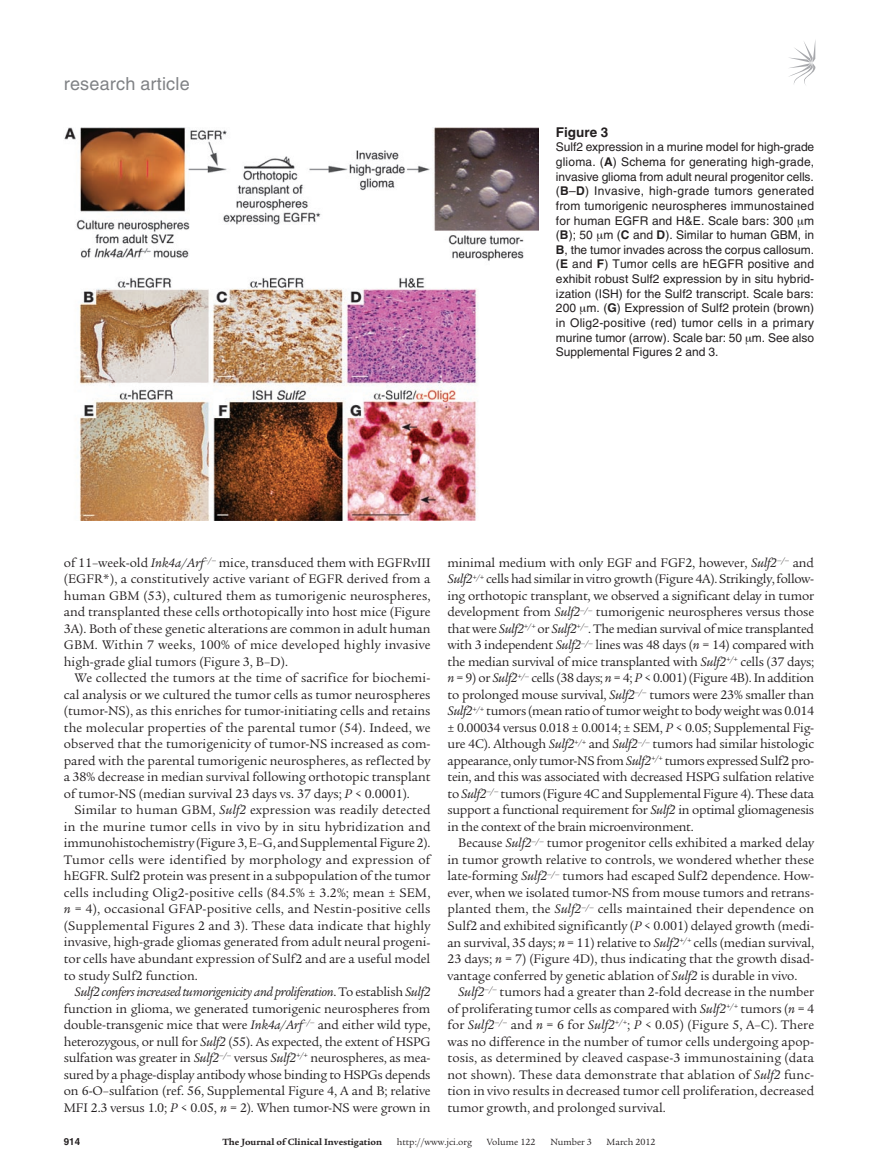
<style>
.page{position:relative;width:878px;height:1175px;background:#fff}
.page>*{position:absolute;margin:0;border:0;box-sizing:border-box;transform-origin:0 0}
.t1{font:18px "Helvetica LT Std";letter-spacing:.01em;color:#808285}
.t2{font:13.5px/16.5px "Legacy Serif Std";color:#231f20;text-align:justify}
.t3{font:700 13.5px "Helvetica LT Std";color:#231f20}
.t4{font:12px/14.7px "Helvetica LT Std";color:#231f20;text-align:justify}
.t5{font:9.75px "Legacy Serif Std";color:#231f20}
.t6{font:700 9.75px "Legacy Serif Std";color:#231f20}
.t7{font:700 9.75px "Helvetica LT Std";color:#231f20}
.s1{font-weight:700}
.s2{font-style:italic}
</style>
<div class="page">
<svg style="left:789px;top:42px;width:26px;height:43px"></svg>
<img style="left:64px;top:127px;width:475px;height:393px">
<h1 class="t1" style="left:64px;top:73px;width:127px">research article</h1>
<p class="t3" style="left:556px;top:124px;width:54px">Figure 3</p>
<p class="t4" style="left:556px;top:140px;width:260px">Sulf2 expression in a murine model for high-grade glioma. (<span class="s1">A</span>) Schema for generating high-grade, invasive glioma from adult neural progenitor cells. (<span class="s1">B</span>–<span class="s1">D</span>) Invasive, high-grade tumors generated from tumorigenic neurospheres immunostained for human EGFR and H&amp;E. Scale bars: 300 m (<span class="s1">B</span>); 50 m (<span class="s1">C</span> and <span class="s1">D</span>). Similar to human GBM, in <span class="s1">B</span>, the tumor invades across the corpus callosum. (<span class="s1">E</span> and <span class="s1">F</span>) Tumor cells are hEGFR positive and exhibit robust Sulf2 expression by in situ hybrid&shy;ization (ISH) for the Sulf2 transcript. Scale bars:<br>200 m. (<span class="s1">G</span>) Expression of Sulf2 protein (brown) in Olig2-positive (red) tumor cells in a primary murine tumor (arrow). Scale bar: 50 m. See also Supplemental Figures 2 and 3.</p>
<p class="t2" style="left:64px;top:554px;width:368px">of 11–week-old <span class="s2">Ink4a/Arf</span><sup>–/–</sup> mice, transduced them with EGFRvIII (EGFR*), a constitutively active variant of EGFR derived from a human GBM (53), cultured them as tumorigenic neurospheres, and transplanted these cells orthotopically into host mice (Figure 3A). Both of these genetic alterations are common in adult human GBM. Within 7 weeks, 100% of mice developed highly invasive high-grade glial tumors (Figure 3, B–D).</p>
<p class="t2" style="left:64px;top:670px;width:368px;text-indent:11px">We collected the tumors at the time of sacrifice for biochemi&shy;cal analysis or we cultured the tumor cells as tumor neurospheres (tumor-NS), as this enriches for tumor-initiating cells and retains the molecular properties of the parental tumor (54). Indeed, we observed that the tumorigenicity of tumor-NS increased as com&shy;pared with the parental tumorigenic neurospheres, as reflected by a 38% decrease in median survival following orthotopic transplant of tumor-NS (median survival 23 days vs. 37 days; <span class="s2">P</span> &lt; 0.0001).</p>
<p class="t2" style="left:64px;top:802px;width:368px;text-indent:11px">Similar to human GBM, <span class="s2">Sulf2</span> expression was readily detected in the murine tumor cells in vivo by in situ hybridization and immunohistochemistry (Figure3,E–G, andSupplementalFigure2).<br>Tumor cells were identified by morphology and expression of hEGFR. Sulf2 protein was present in a subpopulation of the tumor cells including Olig2-positive cells (84.5% ± 3.2%; mean ± SEM, <span class="s2">n</span> = 4), occasional GFAP-positive cells, and Nestin-positive cells (Supplemental Figures 2 and 3). These data indicate that highly invasive, high-grade gliomas generated from adult neural progeni&shy;tor cells have abundant expression of Sulf2 and are a useful model to study Sulf2 function.</p>
<p class="t2" style="left:64px;top:983px;width:368px;text-indent:11px"><span class="s2">Sulf2 confers increased tumorigenicity and proliferation</span>. To establish <span class="s2">Sulf2 </span>function in glioma, we generated tumorigenic neurospheres from double-transgenic mice that were <span class="s2">Ink4a/Arf</span><sup>–/–</sup> and either wild type, heterozygous, or null for <span class="s2">Sulf2</span> (55). As expected, the extent of HSPG sulfation was greater in <span class="s2">Sulf2</span><sup>–/–</sup> versus <span class="s2">Sulf2</span><sup>+/+</sup> neurospheres, as mea&shy;sured by a phage-display antibody whose binding to HSPGs depends on 6-O–sulfation (ref. 56, Supplemental Figure 4, A and B; relative MFI 2.3 versus 1.0; <span class="s2">P</span> &lt; 0.05, <span class="s2">n</span> = 2). When tumor-NS were grown in</p>
<p class="t2" style="left:447px;top:554px;width:368px">minimal medium with only EGF and FGF2, however, <span class="s2">Sulf2</span><sup>–/–</sup> and <span class="s2">Sulf2</span><sup>+/+</sup> cells had similar in vitro growth (Figure 4A). Strikingly, follow&shy;ing orthotopic transplant, we observed a significant delay in tumor development from <span class="s2">Sulf2</span><sup>–/–</sup> tumorigenic neurospheres versus those that were <span class="s2">Sulf2</span><sup>+/+</sup> or <span class="s2">Sulf2</span><sup>+/–</sup>. The median survival of mice transplanted with 3 independent <span class="s2">Sulf2</span><sup>–/–</sup> lines was 48 days (<span class="s2">n</span> = 14) compared with the median survival of mice transplanted with <span class="s2">Sulf2</span><sup>+/+</sup> cells (37 days; <span class="s2">n</span> = 9) or <span class="s2">Sulf2</span><sup>+/–</sup> cells (38 days; <span class="s2">n</span> = 4; <span class="s2">P</span> &lt; 0.001) (Figure 4B). In addition to prolonged mouse survival, <span class="s2">Sulf2</span><sup>–/–</sup> tumors were 23% smaller than <span class="s2">Sulf2</span><sup>+/+</sup> tumors (mean ratio oftumor weight to body weight was 0.014 ± 0.00034 versus 0.018 ± 0.0014; ± SEM, <span class="s2">P</span> &lt; 0.05; Supplemental Fig&shy;ure 4C). Although <span class="s2">Sulf2</span><sup>+/+</sup> and <span class="s2">Sulf2</span><sup>–/–</sup> tumors had similar histologic appearance, only tumor-NS from <span class="s2">Sulf2</span><sup>+/+</sup> tumors expressed Sulf2 pro&shy;tein, and this was associated with decreased HSPG sulfation relative to <span class="s2">Sulf2</span><sup>–/–</sup> tumors (Figure 4C and Supplemental Figure 4). These data support a functional requirement for <span class="s2">Sulf2</span> in optimal gliomagenesis in the context of the brain microenvironment.</p>
<p class="t2" style="left:447px;top:835px;width:368px;text-indent:11px">Because <span class="s2">Sulf2</span><sup>–/–</sup> tumor progenitor cells exhibited a marked delay in tumor growth relative to controls, we wondered whether these late-forming <span class="s2">Sulf2</span><sup>–/–</sup> tumors had escaped Sulf2 dependence. How&shy;ever, when we isolated tumor-NS from mouse tumors and retrans&shy;planted them, the <span class="s2">Sulf2</span><sup>–/–</sup> cells maintained their dependence on Sulf2 and exhibited significantly (<span class="s2">P</span> &lt; 0.001) delayed growth (medi&shy;an survival, 35 days; <span class="s2">n</span> = 11) relative to <span class="s2">Sulf2</span><sup>+/+</sup> cells (median survival, 23 days; <span class="s2">n</span> = 7) (Figure 4D), thus indicating that the growth disad&shy;vantage conferred by genetic ablation of <span class="s2">Sulf2</span> is durable in vivo.</p>
<p class="t2" style="left:447px;top:983px;width:368px;text-indent:11px"><span class="s2">Sulf2</span><sup>–/–</sup> tumors had a greater than 2-fold decrease in the number of proliferating tumor cells as compared with <span class="s2">Sulf2</span><sup>+/+</sup> tumors (<span class="s2">n</span> = 4 for <span class="s2">Sulf2</span><sup>–/–</sup> and <span class="s2">n</span> = 6 for <span class="s2">Sulf2</span><sup>+/+</sup>; <span class="s2">P</span> &lt; 0.05) (Figure 5, A–C). There was no difference in the number of tumor cells undergoing apop&shy;tosis, as determined by cleaved caspase-3 immunostaining (data not shown). These data demonstrate that ablation of <span class="s2">Sulf2</span> func&shy;tion in vivo results in decreased tumor cell proliferation, decreased tumor growth, and prolonged survival.</p>
<p class="t7" style="left:64px;top:1135px;width:18px">914</p>
<p class="t6" style="left:222px;top:1135px;width:161px">The Journal of Clinical Investigation</p>
<p class="t5" style="left:396px;top:1136px;width:77px">http://www.jci.org</p>
<p class="t5" style="left:486px;top:1136px;width:50px">Volume 122</p>
<p class="t5" style="left:550px;top:1136px;width:43px">Number 3</p>
<p class="t5" style="left:606px;top:1136px;width:51px">March 2012</p>
</div>
